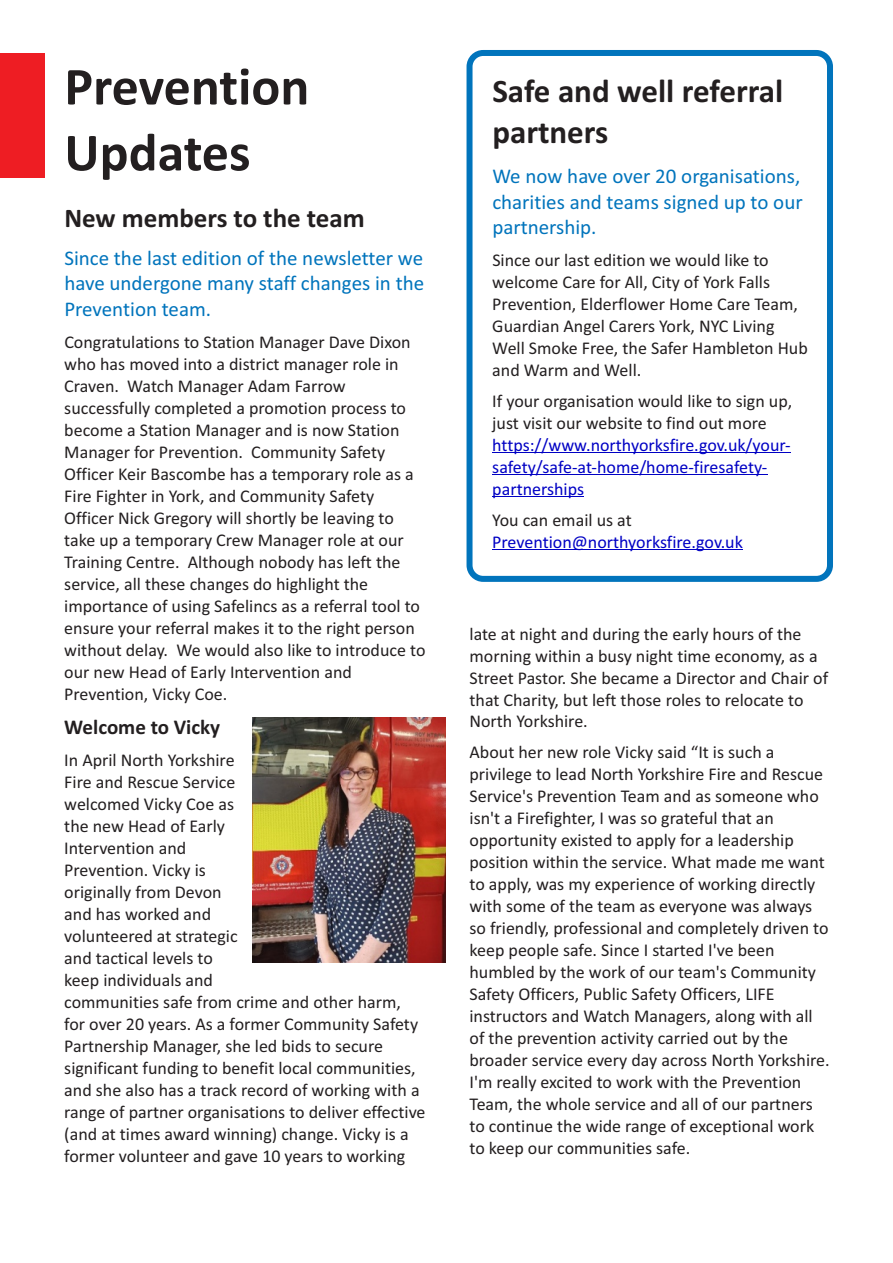
<style>
.page{position:relative;width:893px;height:1263px;background:#fff}
.page>*{position:absolute;margin:0;border:0;box-sizing:border-box;transform-origin:0 0}
.t1{font:700 54px/65.8px "Calibri";color:#231f20}
.t2{font:700 33px/40.3px "Calibri";color:#231f20}
.t3{font:700 27px "Calibri";color:#231f20}
.t4{font:21px/25.7px "Calibri";color:#0174bc;text-align:justify}
.t5{font:700 21px "Calibri";color:#231f20}
.t6{font:18px/21.9px "Calibri";color:#231f20}
.t7{font:18px/21.9px "Calibri";color:#0000c4}
</style>
<div class="page">
<div style="left:466px;top:50px;width:367px;height:532px;border:6px solid #0174bc;border-radius:14px"></div>
<div style="left:0;top:53px;width:45px;height:125px;background:#ee1d23"></div>
<hr style="left:492px;top:452px;width:299px;height:1px;background:#0000c4">
<hr style="left:492px;top:474px;width:275px;height:1px;background:#0000c4">
<hr style="left:492px;top:496px;width:92px;height:1px;background:#0000c4">
<hr style="left:492px;top:549px;width:251px;height:1px;background:#0000c4">
<img style="left:253px;top:717px;width:192px;height:246px">
<h1 class="t1" style="left:64px;top:58px;width:247px">Prevention<br>Updates</h1>
<h3 class="t3" style="left:64px;top:206px;width:302px">New members to the team</h3>
<p class="t4" style="left:64px;top:247px;width:361px">Since the last edition of the newsletter we have undergone many staff changes in the Prevention team.</p>
<p class="t6" style="left:64px;top:332px;width:363px">Congratulations to Station Manager Dave Dixon who has moved into a district manager role in Craven. Watch Manager Adam Farrow successfully completed a promotion process to become a Station Manager and is now Station Manager for Prevention. Community Safety Officer Keir Bascombe has a temporary role as a Fire Fighter in York, and Community Safety Officer Nick Gregory will shortly be leaving to take up a temporary Crew Manager role at our Training Centre. Although nobody has left the service, all these changes do highlight the importance of using Safelincs as a referral tool to ensure your referral makes it to the right person without delay. We would also like to introduce to our new Head of Early Intervention and Prevention, Vicky Coe.</p>
<p class="t5" style="left:64px;top:718px;width:157px">Welcome to Vicky</p>
<p class="t6" style="left:64px;top:751px;width:363px">In April North Yorkshire<br>Fire and Rescue Service<br>welcomed Vicky Coe as<br>the new Head of Early<br>Intervention and<br>Prevention. Vicky is<br>originally from Devon<br>and has worked and<br>volunteered at strategic<br>and tactical levels to<br>keep individuals and<br>communities safe from crime and other harm, for over 20 years. As a former Community Safety<br>Partnership Manager, she led bids to secure significant funding to benefit local communities, and she also has a track record of working with a range of partner organisations to deliver effective (and at times award winning) change. Vicky is a former volunteer and gave 10 years to working</p>
<h2 class="t2" style="left:492px;top:74px;width:292px">Safe and well referral partners</h2>
<p class="t4" style="left:492px;top:165px;width:312px">We now have over 20 organisations, charities and teams signed up to our partnership.</p>
<p class="t6" style="left:492px;top:251px;width:317px">Since our last edition we would like to welcome Care for All, City of York Falls Prevention, Elderflower Home Care Team, Guardian Angel Carers York, NYC Living Well Smoke Free, the Safer Hambleton Hub and Warm and Well.</p>
<p class="t6" style="left:492px;top:391px;width:302px">If your organisation would like to sign up, just visit our website to find out more</p>
<p class="t7" style="left:492px;top:435px;width:300px">https://www.northyorksfire.gov.uk/your&shy;safety/safe-at-home/home-firesafety&shy;partnerships</p>
<p class="t6" style="left:492px;top:510px;width:141px">You can email us at</p>
<p class="t7" style="left:492px;top:532px;width:252px">Prevention@northyorksfire.gov.uk</p>
<p class="t6" style="left:469px;top:624px;width:360px">late at night and during the early hours of the morning within a busy night time economy, as a Street Pastor. She became a Director and Chair of that Charity, but left those roles to relocate to North Yorkshire.</p>
<p class="t6" style="left:469px;top:743px;width:362px">About her new role Vicky said “It is such a privilege to lead North Yorkshire Fire and Rescue Service's Prevention Team and as someone who isn't a Firefighter, I was so grateful that an opportunity existed to apply for a leadership position within the service. What made me want to apply, was my experience of working directly with some of the team as everyone was always so friendly, professional and completely driven to keep people safe. Since I started I've been humbled by the work of our team's Community Safety Officers, Public Safety Officers, LIFE instructors and Watch Managers, along with all of the prevention activity carried out by the broader service every day across North Yorkshire.<br>I'm really excited to work with the Prevention Team, the whole service and all of our partners to continue the wide range of exceptional work to keep our communities safe.</p>
</div>
